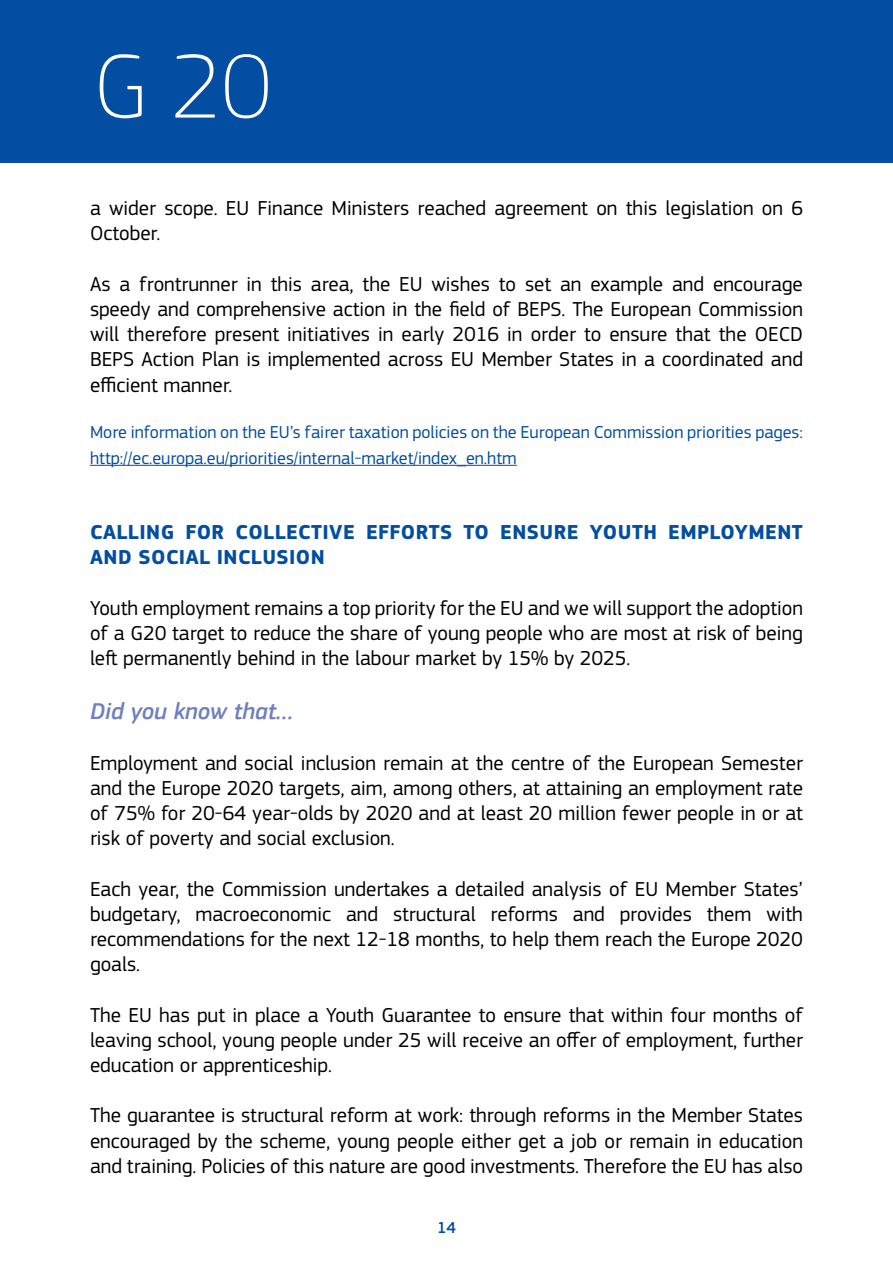
<style>
.page{position:relative;width:893px;height:1263px;background:#fff}
.page>*{position:absolute;margin:0;border:0;box-sizing:border-box;transform-origin:0 0}
.t1{font:100 94.5px "EC Square Sans Pro";color:#fff}
.t2{font:italic 500 24px "EC Square Sans Pro";color:#7080bf}
.t3{font:21px/25.2px "EC Square Sans Pro";color:#000;text-align:justify}
.t4{font:700 21px/25.2px "EC Square Sans Pro";letter-spacing:.02em;color:#034ea2}
.t5{font:18px/25.2px "EC Square Sans Pro";color:#034ea2}
.t6{font:500 16.5px "EC Square Sans Pro";color:#034ea2}
</style>
<div class="page">
<div style="left:0;top:0;width:893px;height:162px;background:#034ea2"></div>
<hr style="left:90px;top:465px;width:427px;height:1px;background:#034ea2">
<h1 class="t1" style="left:94px;top:31px;width:179px">G 20</h1>
<p class="t3" style="left:90px;top:196px;width:715px">a wider scope. EU Finance Ministers reached agreement on this legislation on 6<br>October.</p>
<p class="t3" style="left:90px;top:271px;width:714px">As a frontrunner in this area, the EU wishes to set an example and encourage speedy and comprehensive action in the field of BEPS. The European Commission will therefore present initiatives in early 2016 in order to ensure that the OECD BEPS Action Plan is implemented across EU Member States in a coordinated and efficient manner.</p>
<p class="t5" style="left:90px;top:420px;width:714px">More information on the EU’s fairer taxation policies on the European Commission priorities pages: http://ec.europa.eu/priorities/internal-market/index_en.htm</p>
<p class="t4" style="left:90px;top:520px;width:714px">CALLING FOR COLLECTIVE EFFORTS TO ENSURE YOUTH EMPLOYMENT<br>AND SOCIAL INCLUSION</p>
<p class="t3" style="left:90px;top:595px;width:714px">Youth employment remains a top priority for the EU and we will support the adoption of a G20 target to reduce the share of young people who are most at risk of being left permanently behind in the labour market by 15% by 2025.</p>
<p class="t2" style="left:90px;top:697px;width:205px">Did you know that…</p>
<p class="t3" style="left:90px;top:750px;width:715px">Employment and social inclusion remain at the centre of the European Semester and the Europe 2020 targets, aim, among others, at attaining an employment rate of 75% for 20-64 year-olds by 2020 and at least 20 million fewer people in or at risk of poverty and social exclusion.</p>
<p class="t3" style="left:90px;top:876px;width:714px">Each year, the Commission undertakes a detailed analysis of EU Member States’ budgetary, macroeconomic and structural reforms and provides them with recommendations for the next 12-18 months, to help them reach the Europe 2020 goals.</p>
<p class="t3" style="left:90px;top:1002px;width:715px">The EU has put in place a Youth Guarantee to ensure that within four months of leaving school, young people under 25 will receive an offer of employment, further education or apprenticeship.</p>
<p class="t3" style="left:90px;top:1103px;width:715px">The guarantee is structural reform at work: through reforms in the Member States encouraged by the scheme, young people either get a job or remain in education and training. Policies of this nature are good investments. Therefore the EU has also</p>
<p class="t6" style="left:437px;top:1218px;width:20px">14</p>
</div>
